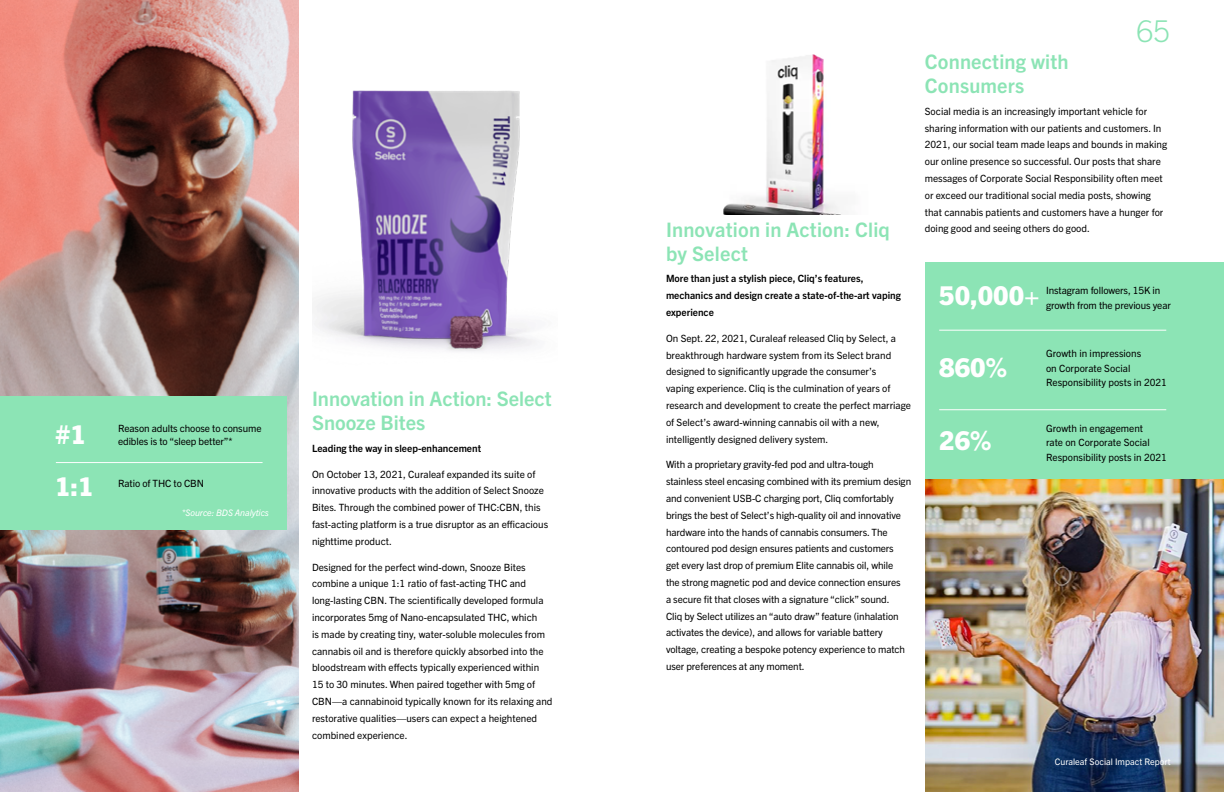
<style>
.page{position:relative;width:1224px;height:792px;background:#fff}
.page>*{position:absolute;margin:0;border:0;box-sizing:border-box;transform-origin:0 0}
.t1{font:300 30px "Trade Gothic";color:#8ce4b5}
.NUMBER{font:800 26px "Trade Gothic Next LT Pro";color:#fff}
.SUBHEADER-1{font:800 26px "Trade Gothic Next LT Pro";color:#fff}
.BODY{font:800 26px "Trade Gothic Next LT Pro";color:#fff}
.SUBHEADER-1-2{font:700 20px/24px "Trade Gothic Next LT Pro";letter-spacing:.01em;color:#8ce4b5}
.BODY-2{font:10px/16.8px "Trade Gothic Next LT Pro";color:#000}
.BODY-3{font:700 10px/16.8px "Trade Gothic Next LT Pro";color:#000}
.t2{font:9px "Trade Gothic Next LT Pro";color:#fff}
.BODY-4{font:italic 9px "Trade Gothic Next LT Pro";letter-spacing:-.01em;color:#fff}
</style>
<div class="page">
<img style="left:0;top:0;width:298px;height:792px">
<div style="left:0;top:396px;width:287px;height:134px;background:#8ce4b5"></div>
<img style="left:312px;top:90px;width:224px;height:262px">
<img style="left:723px;top:54px;width:119px;height:160px">
<hr style="left:56px;top:462px;width:207px;height:1px;background:#fff">
<div style="left:926px;top:262px;width:298px;height:218px;background:#8ce4b5"></div>
<hr style="left:939px;top:330px;width:227px;height:1px;background:#fff">
<hr style="left:939px;top:409px;width:227px;height:1px;background:#fff">
<img style="left:926px;top:480px;width:298px;height:312px">
<p class="NUMBER" style="left:55px;top:417px;width:32px">#1</p>
<p class="BODY" style="left:55px;top:468px;width:40px">1:1</p>
<p class="BODY-2" style="left:118px;top:421px;width:145px;line-height:12.8px">Reason adults choose to consume edibles is to “sleep better”*</p>
<p class="BODY-2" style="left:118px;top:475px;width:88px">Ratio of THC to CBN</p>
<p class="BODY-4" style="left:182px;top:507px;width:89px">*Source: BDS Analytics</p>
<p class="SUBHEADER-1-2" style="left:312px;top:386px;width:241px">Innovation in Action: Select<br>Snooze Bites</p>
<p class="BODY-3" style="left:312px;top:439px;width:171px">Leading the way in sleep-enhancement</p>
<p class="BODY-2" style="left:312px;top:465px;width:238px">On October 13, 2021, Curaleaf expanded its suite of innovative products with the addition of Select Snooze Bites. Through the combined power of THC:CBN, this fast-acting platform is a true disruptor as an efficacious nighttime product.</p>
<p class="BODY-2" style="left:312px;top:558px;width:242px">Designed for the perfect wind-down, Snooze Bites combine a unique 1:1 ratio of fast-acting THC and long-lasting CBN. The scientifically developed formula incorporates 5mg of Nano-encapsulated THC, which<br>is made by creating tiny, water-soluble molecules from cannabis oil and is therefore quickly absorbed into the bloodstream with effects typically experienced within 15 to 30 minutes. When paired together with 5mg of CBN—a cannabinoid typically known for its relaxing and restorative qualities—users can expect a heightened combined experience.</p>
<p class="SUBHEADER-1-2" style="left:666px;top:217px;width:225px">Innovation in Action: Cliq by Select</p>
<p class="BODY-3" style="left:666px;top:270px;width:236px">More than just a stylish piece, Cliq’s features, mechanics and design create a state-of-the-art vaping experience</p>
<p class="BODY-2" style="left:666px;top:329px;width:247px">On Sept. 22, 2021, Curaleaf released Cliq by Select, a breakthrough hardware system from its Select brand designed to significantly upgrade the consumer’s<br>vaping experience. Cliq is the culmination of years of research and development to create the perfect marriage of Select’s award-winning cannabis oil with a new, intelligently designed delivery system.</p>
<p class="BODY-2" style="left:666px;top:456px;width:247px">With a proprietary gravity-fed pod and ultra-tough stainless steel encasing combined with its premium design and convenient USB-C charging port, Cliq comfortably brings the best of Select’s high-quality oil and innovative hardware into the hands of cannabis consumers. The contoured pod design ensures patients and customers<br>get every last drop of premium Elite cannabis oil, while<br>the strong magnetic pod and device connection ensures<br>a secure fit that closes with a signature “click” sound.<br>Cliq by Select utilizes an “auto draw” feature (inhalation activates the device), and allows for variable battery voltage, creating a bespoke potency experience to match user preferences at any moment.</p>
<p class="t1" style="left:1137px;top:13px;width:35px">65</p>
<p class="SUBHEADER-1-2" style="left:925px;top:49px;width:145px">Connecting with<br>Consumers</p>
<p class="BODY-2" style="left:925px;top:102px;width:244px">Social media is an increasingly important vehicle for sharing information with our patients and customers. In 2021, our social team made leaps and bounds in making our online presence so successful. Our posts that share messages of Corporate Social Responsibility often meet or exceed our traditional social media posts, showing that cannabis patients and customers have a hunger for doing good and seeing others do good.</p>
<p class="SUBHEADER-1" style="left:939px;top:277px;width:102px">50,000+</p>
<p class="BODY-2" style="left:1046px;top:283px;width:126px;line-height:14.8px">Instagram followers, 15K in growth from the previous year</p>
<p class="BODY-2" style="left:1046px;top:345px;width:122px;line-height:14.8px">Growth in impressions<br>on Corporate Social<br>Responsibility posts in 2021</p>
<p class="BODY-2" style="left:1046px;top:420px;width:122px;line-height:14.8px">Growth in engagement<br>rate on Corporate Social<br>Responsibility posts in 2021</p>
<p class="NUMBER" style="left:939px;top:349px;width:69px">860%</p>
<p class="NUMBER" style="left:939px;top:422px;width:54px">26%</p>
<p class="t2" style="left:1055px;top:755px;width:118px">Curaleaf Social Impact Report</p>
</div>
